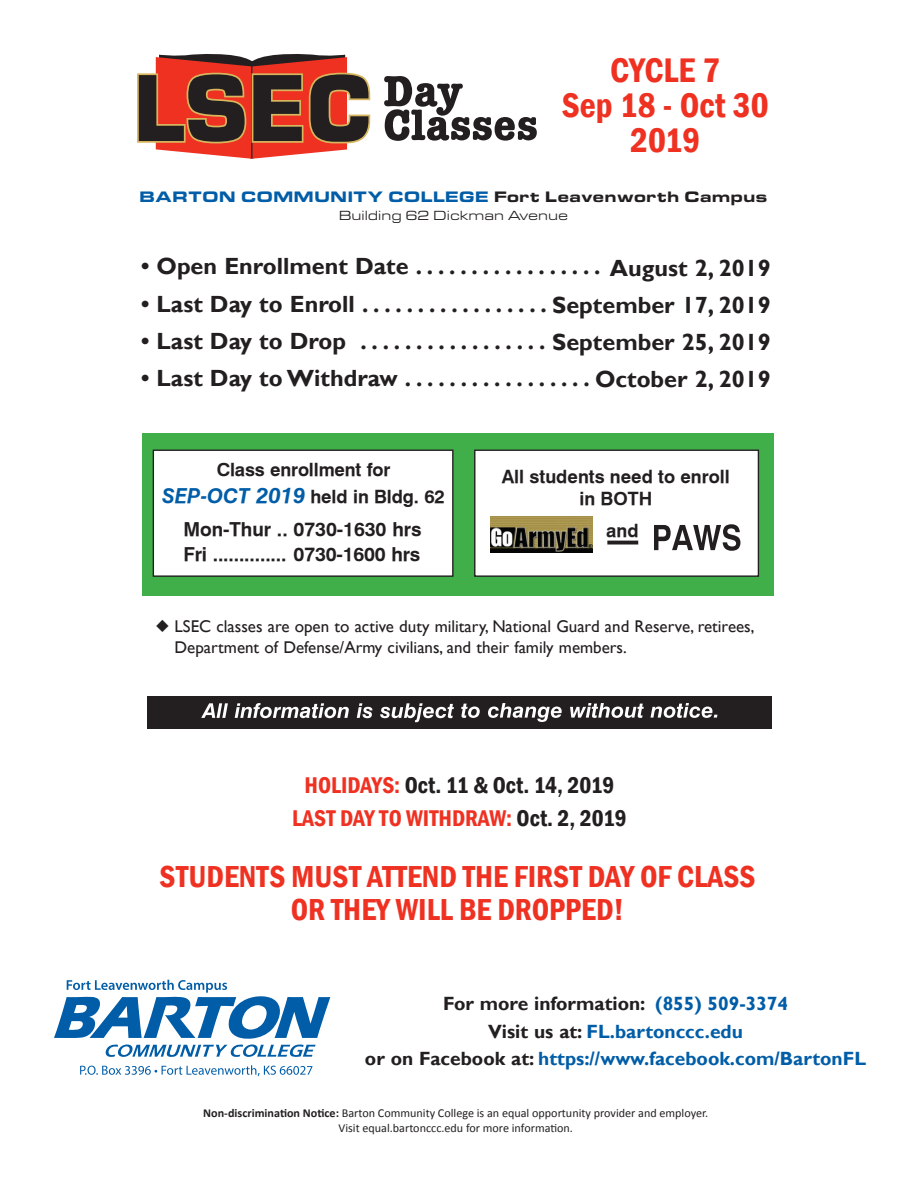
<style>
.page{position:relative;width:918px;height:1188px;background:#fff}
.page>*{position:absolute;margin:0;border:0;box-sizing:border-box;transform-origin:0 0}
.t1{font:700 87.9px "Eurostile";color:#231f20}
.t2{font:600 condensed 35.1px/34.8px "Franklin Gothic";color:#ef3122;text-align:center}
.t3{font:600 condensed 31.2px/33.2px "Franklin Gothic";color:#ef3122;text-align:center}
.t4{font:700 23.4px "Gill Sans";color:#231f20}
.t5{font:600 condensed 23.4px "Franklin Gothic";color:#ef3122}
.t6{font:600 condensed 23.4px "Franklin Gothic";color:#231f20}
.t7{font:700 19.35px/24.9px "Geneva";letter-spacing:-.005em;color:#231f20}
.t8{font:700 19.2px/27.8px "Gill Sans";color:#015da7;text-align:center}
.t9{font:700 18.45px/21.5px "Geneva";color:#231f20;text-align:center}
.t10{font:700 18.3px/27.6px "Geneva";letter-spacing:-.01em;color:#231f20;text-align:center}
.t11{font:16.95px/20.7px "Gill Sans";color:#231f20}
.t12{font:15.75px "Eurostile Extended Black DTC";color:#015da7}
.t13{font:13.8px "Eurostile Extended Roman DTC";color:#231f20}
.t14{font:12.15px/14.5px "Calibri";color:#231f20;text-align:center}
.s1{color:#231f20}
.s2{font-style:italic;font-size:20.7px;color:#015da7}
.s3{font-style:italic;font-size:22.05px;color:#015da7}
.s4{color:#ef3122}
.s5{font-weight:700}
</style>
<div class="page">
<div style="left:147px;top:696px;width:624px;height:33px;background:#231f20"></div>
<svg style="left:461px;top:703px;width:256px;height:19px"></svg>
<svg style="left:201px;top:703px;width:253px;height:19px"></svg>
<div style="left:143px;top:434px;width:631px;height:162px;background:#40ae49"></div>
<div style="left:475px;top:450px;width:283px;height:126px;background:#fff"></div>
<div style="left:474px;top:450px;width:285px;height:127px;border:1px solid #231f20"></div>
<img style="left:491px;top:516px;width:102px;height:36px">
<div style="left:153px;top:450px;width:300px;height:126px;background:#fff"></div>
<div style="left:153px;top:450px;width:301px;height:127px;border:1px solid #231f20"></div>
<svg style="left:137px;top:54px;width:234px;height:105px"></svg>
<svg style="left:384px;top:76px;width:153px;height:65px"></svg>
<svg style="left:607px;top:541px;width:31px;height:4px"></svg>
<svg style="left:80px;top:1065px;width:232px;height:11px"></svg>
<svg style="left:54px;top:980px;width:276px;height:77px"></svg>
<svg style="left:654px;top:524px;width:86px;height:27px"></svg>
<h1 class="t1" style="left:134px;top:51px;width:239px">LSEC</h1>
<h2 class="t2" style="left:562px;top:52px;width:208px">CYCLE 7<br>Sep 18 - Oct 30<br>2019</h2>
<p class="t12" style="left:139px;top:188px;width:630px">BARTON COMMUNITY COLLEGE <span class="s1">Fort Leavenworth Campus</span></p>
<p class="t13" style="left:339px;top:208px;width:231px">Building 62 Dickman Avenue</p>
<p class="t4" style="left:141px;top:253px;width:631px">• Open Enrollment Date . . . . . . . . . . . . . . . . . August 2, 2019</p>
<p class="t4" style="left:141px;top:290px;width:631px">• Last Day to Enroll . . . . . . . . . . . . . . . . . September 17, 2019</p>
<p class="t4" style="left:141px;top:327px;width:631px">• Last Day to Drop . . . . . . . . . . . . . . . . . September 25, 2019</p>
<p class="t4" style="left:141px;top:364px;width:631px">• Last Day to Withdraw . . . . . . . . . . . . . . . . . October 2, 2019</p>
<p class="t10" style="left:162px;top:455px;width:284px">Class enrollment for<br><span class="s2">SEP-OCT</span> <span class="s3">2019</span> held in Bldg. 62</p>
<p class="t7" style="left:183px;top:517px;width:240px">Mon-Thur .. 0730-1630 hrs<br>Fri .............. 0730-1600 hrs</p>
<p class="t9" style="left:502px;top:466px;width:230px">All students need to enroll in BOTH</p>
<p class="t9" style="left:606px;top:520px;width:34px">and</p>
<p class="t11" style="left:175px;top:617px;width:581px;text-indent:-19px">◆ LSEC classes are open to active duty military, National Guard and Reserve, retirees,<br>Department of Defense/Army civilians, and their family members.</p>
<p class="t6" style="left:305px;top:770px;width:312px"><span class="s4">HOLIDAYS:</span> Oct. 11 &amp; Oct. 14, 2019</p>
<p class="t5" style="left:292px;top:803px;width:336px">LAST DAY TO WITHDRAW: <span class="s1">Oct. 2, 2019</span></p>
<h3 class="t3" style="left:160px;top:860px;width:597px">STUDENTS MUST ATTEND THE FIRST DAY OF CLASS<br>OR THEY WILL BE DROPPED!</h3>
<p class="t8" style="left:365px;top:990px;width:503px"><span class="s1">For more information:</span> (855) 509-3374<br><span class="s1">Visit us at:</span> FL.bartonccc.edu<br><span class="s1">or on Facebook at:</span> https://www.facebook.com/BartonFL</p>
<p class="t14" style="left:203px;top:1106px;width:506px"><span class="s5">Non-discrimination Notice:</span> Barton Community College is an equal opportunity provider and employer.<br>Visit equal.bartonccc.edu for more information.</p>
</div>
